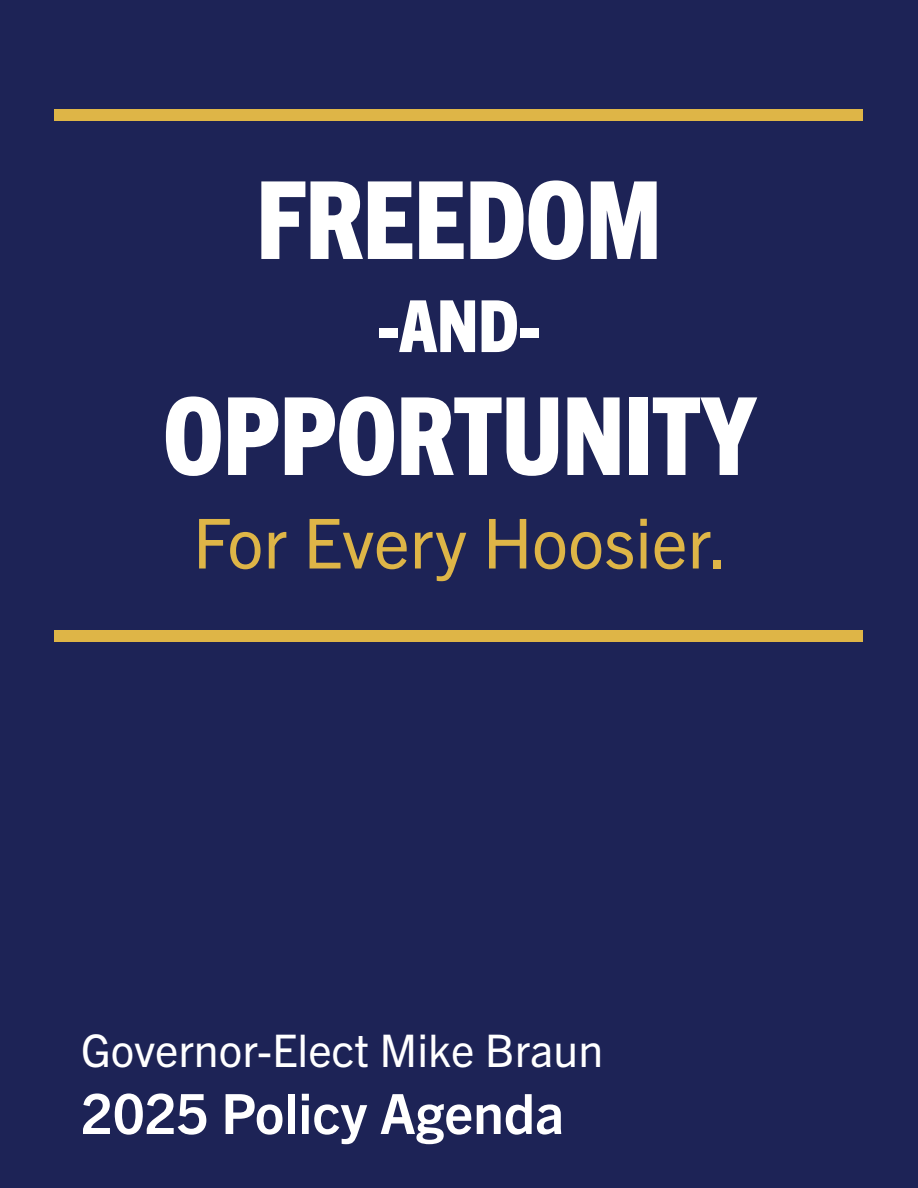
<style>
.page{position:relative;width:918px;height:1188px;background:#1d2356}
.page>*{position:absolute;margin:0;border:0;box-sizing:border-box;transform-origin:0 0}
.t1{font:800 condensed 108px/216px "Trade Gothic Next LT Pro";letter-spacing:-.01em;color:#fff;text-align:center}
.t2{font:800 condensed 72px "Trade Gothic Next LT Pro";color:#fff}
.t3{font:69px "Trade Gothic Next LT Pro";color:#deb547}
.t4{font:700 55.5px "Trade Gothic Next LT Pro";color:#fff}
.t5{font:45px "Trade Gothic Next LT Pro";color:#fff}
</style>
<div class="page">
<div style="left:55px;top:109px;width:808px;height:12px;background:#deb547"></div>
<div style="left:55px;top:630px;width:808px;height:12px;background:#deb547"></div>
<h1 class="t1" style="left:163px;top:105px;width:594px">FREEDOM<br>OPPORTUNITY</h1>
<h2 class="t2" style="left:378px;top:277px;width:164px">-AND-</h2>
<h3 class="t3" style="left:193px;top:495px;width:537px">For Every Hoosier.</h3>
<p class="t5" style="left:81px;top:1020px;width:524px">Governor-Elect Mike Braun</p>
<p class="t4" style="left:81px;top:1075px;width:485px">2025 Policy Agenda</p>
</div>
